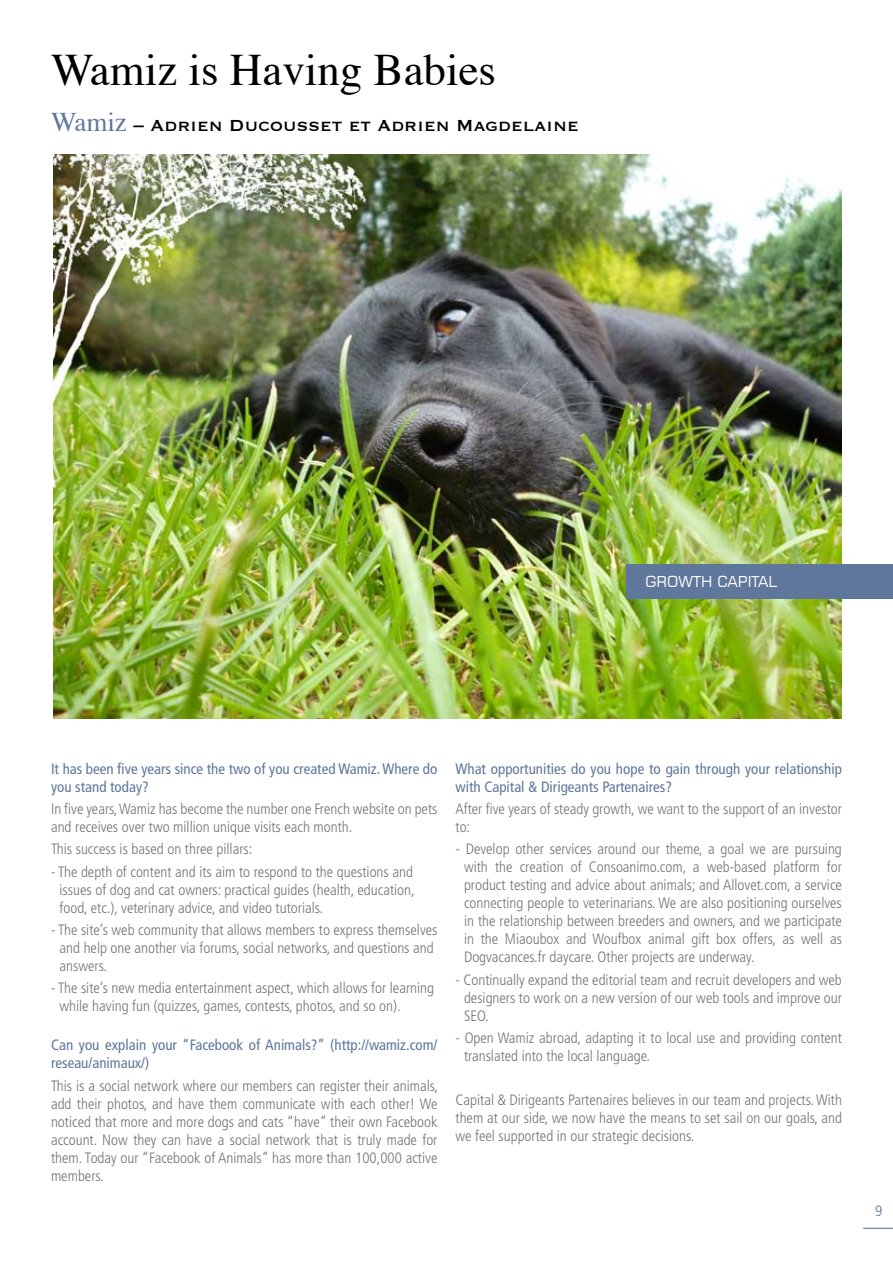
<style>
.page{position:relative;width:893px;height:1263px;background:#fff}
.page>*{position:absolute;margin:0;border:0;box-sizing:border-box;transform-origin:0 0}
.t1{font:45px "Times";color:#000}
.t2{font:21px "Copperplate";color:#000}
.t3{font:300 condensed 15px/18px "Frutiger LT";color:#747378}
.t4{font:condensed 15px/18px "Frutiger LT";color:#5e779b}
.t5{font:15px "Square 721 BT";color:#fff}
.t6{font:300 condensed 15px "Frutiger";color:#5e779b}
.s1{font-family:"Times";font-size:27px;color:#5e779b}
</style>
<div class="page">
<hr style="left:863px;top:1228px;width:30px;height:1px;background:#5e779b">
<img style="left:53px;top:154px;width:789px;height:565px">
<div style="left:626px;top:565px;width:267px;height:34px;background:#5e779b"></div>
<h1 class="t1" style="left:51px;top:28px;width:447px">Wamiz is Having Babies</h1>
<h2 class="t2" style="left:51px;top:111px;width:529px"><span class="s1">Wamiz</span> – Adrien Ducousset et Adrien Magdelaine</h2>
<p class="t5" style="left:645px;top:573px;width:133px">GROWTH CAPITAL</p>
<p class="t4" style="left:51px;top:760px;width:388px">It has been five years since the two of you created Wamiz. Where do you stand today?</p>
<p class="t3" style="left:51px;top:800px;width:388px">In five years, Wamiz has become the number one French website on pets and receives over two million unique visits each month.</p>
<p class="t3" style="left:51px;top:840px;width:203px">This success is based on three pillars:</p>
<p class="t3" style="left:60px;top:863px;width:357px;text-align:justify;text-indent:-9px">- The depth of content and its aim to respond to the questions and issues of dog and cat owners: practical guides (health, education, food, etc.), veterinary advice, and video tutorials.</p>
<p class="t3" style="left:60px;top:921px;width:379px;text-indent:-9px">- The site’s web community that allows members to express themselves and help one another via forums, social networks, and questions and answers.</p>
<p class="t3" style="left:60px;top:979px;width:376px;text-indent:-9px">- The site’s new media entertainment aspect, which allows for learning while having fun (quizzes, games, contests, photos, and so on).</p>
<p class="t4" style="left:51px;top:1036px;width:388px">Can you explain your “Facebook of Animals?” (http://wamiz.com/ reseau/animaux/)</p>
<p class="t3" style="left:51px;top:1077px;width:389px;text-align:justify">This is a social network where our members can register their animals, add their photos, and have them communicate with each other! We noticed that more and more dogs and cats “have” their own Facebook account. Now they can have a social network that is truly made for them. Today our “Facebook of Animals” has more than 100,000 active members.</p>
<p class="t4" style="left:455px;top:760px;width:388px">What opportunities do you hope to gain through your relationship with Capital &amp; Dirigeants Partenaires?</p>
<p class="t3" style="left:455px;top:800px;width:388px">After five years of steady growth, we want to the support of an investor to:</p>
<p class="t3" style="left:464px;top:840px;width:379px;text-align:justify;text-indent:-9px">- Develop other services around our theme, a goal we are pursuing with the creation of Consoanimo.com, a web-based platform for product testing and advice about animals; and Allovet.com, a service connecting people to veterinarians. We are also positioning ourselves in the relationship between breeders and owners, and we participate in the Miaoubox and Woufbox animal gift box offers, as well as Dogvacances.fr daycare. Other projects are underway.</p>
<p class="t3" style="left:464px;top:970px;width:379px;text-align:justify;text-indent:-9px">- Continually expand the editorial team and recruit developers and web designers to work on a new version of our web tools and improve our SEO.</p>
<p class="t3" style="left:464px;top:1029px;width:379px;text-indent:-9px">- Open Wamiz abroad, adapting it to local use and providing content translated into the local language.</p>
<p class="t3" style="left:455px;top:1091px;width:388px;text-align:justify">Capital &amp; Dirigeants Partenaires believes in our team and projects. With them at our side, we now have the means to set sail on our goals, and we feel supported in our strategic decisions.</p>
<p class="t6" style="left:875px;top:1203px;width:9px">9</p>
</div>
